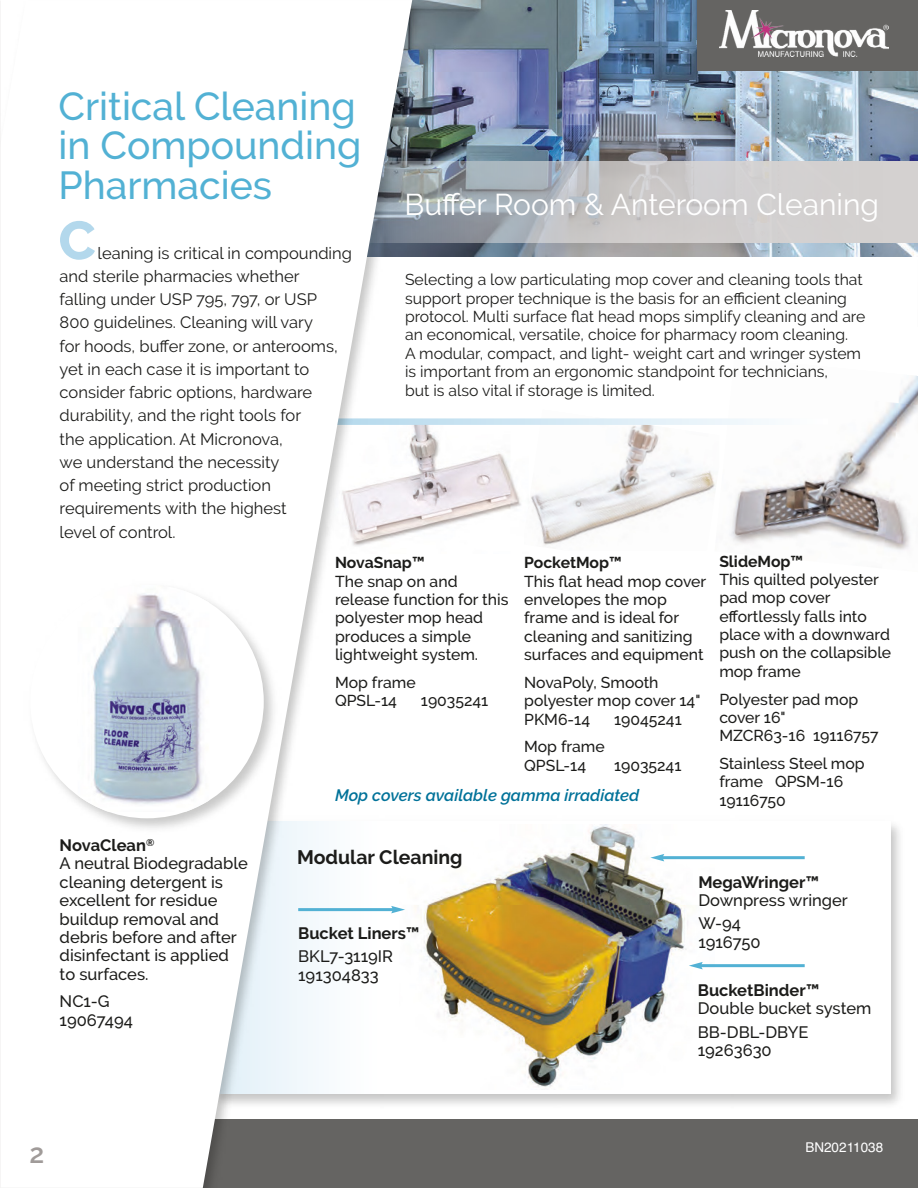
<style>
.page{position:relative;width:918px;height:1188px;background:#fff}
.page>*{position:absolute;margin:0;border:0;box-sizing:border-box;transform-origin:0 0}
.t1{font:800 54px "Raleway";color:#b3d8ec}
.t2{font:500 39px/39.3px "Raleway";color:#52b1d4}
.t3{font:30px "Raleway";color:#fff}
.t4{font:600 27px "Raleway";color:#a09b99}
.t5{font:700 19.5px "Raleway";color:#1c1c1a}
.t6{font:16.5px/23.2px "Raleway";color:#1c1c1a}
.t7{font:500 16.5px/18.5px "Raleway";color:#1c1c1a}
.t8{font:700 16.5px "Raleway";color:#1c1c1a}
.t9{font:italic 600 16.5px "Raleway";color:#007299}
.t10{font:500 15.75px/18.5px "Raleway";color:#1c1c1a}
.t11{font:15.75px/18.5px "Raleway";color:#1c1c1a}
.t12{font:700 15.75px "Raleway";color:#1c1c1a}
.t13{font:13.5px "Helvetica";color:#fff}
.s1{font-weight:700}
</style>
<div class="page">
<img style="left:730px;top:376px;width:188px;height:174px">
<img style="left:431px;top:434px;width:90px;height:95px">
<img style="left:531px;top:425px;width:184px;height:121px">
<svg style="left:431px;top:418px;width:397px;height:7px"></svg>
<img style="left:431px;top:1px;width:487px;height:255px">
<hr style="left:917px;top:255px;width:1px;height:72px;background:#fdfdfd">
<svg style="left:431px;top:161px;width:487px;height:81px;background:#c2c2c5"></svg>
<div style="left:2px;top:1119px;width:916px;height:69px;background:#656462"></div>
<img style="left:412px;top:0;width:19px;height:1107px">
<svg style="left:0;top:2px;width:412px;height:1186px"></svg>
<img style="left:24px;top:578px;width:259px;height:260px">
<div style="left:30px;top:585px;width:234px;height:233px;background:#fff;border-radius:50%"></div>
<img style="left:78px;top:585px;width:131px;height:227px">
<img style="left:399px;top:824px;width:315px;height:265px">
<hr style="left:298px;top:908px;width:96px;height:3px;background:#52b1d4">
<svg style="left:391px;top:906px;width:14px;height:7px"></svg>
<hr style="left:700px;top:964px;width:105px;height:3px;background:#52b1d4">
<svg style="left:689px;top:962px;width:14px;height:7px"></svg>
<hr style="left:662px;top:856px;width:143px;height:3px;background:#52b1d4">
<svg style="left:650px;top:854px;width:14px;height:7px"></svg>
<div style="left:698px;top:0;width:220px;height:71px;background:#656462"></div>
<img style="left:719px;top:11px;width:169px;height:46px">
<h2 class="t2" style="left:59px;top:87px;width:304px">Critical Cleaning in Compounding<br>Pharmacies</h2>
<h1 class="t1" style="left:59px;top:210px;width:39px">C</h1>
<p class="t6" style="left:60px;top:241px;width:294px;text-indent:38px">leaning is critical in compounding and sterile pharmacies whether<br>falling under USP 795, 797, or USP<br>800 guidelines. Cleaning will vary<br>for hoods, buffer zone, or anterooms, yet in each case it is important to consider fabric options, hardware durability, and the right tools for<br>the application. At Micronova,<br>we understand the necessity<br>of meeting strict production requirements with the highest<br>level of control.</p>
<h3 class="t3" style="left:404px;top:187px;width:476px">Buffer Room &amp; Anteroom Cleaning</h3>
<p class="t11" style="left:405px;top:270px;width:462px">Selecting a low particulating mop cover and cleaning tools that support proper technique is the basis for an efficient cleaning protocol. Multi surface flat head mops simplify cleaning and are an economical, versatile, choice for pharmacy room cleaning.<br>A modular, compact, and light- weight cart and wringer system is important from an ergonomic standpoint for technicians,<br>but is also vital if storage is limited.</p>
<p class="t7" style="left:60px;top:836px;width:190px"><span class="s1">NovaClean</span><sup>®<br></sup>A neutral Biodegradable cleaning detergent is excellent for residue buildup removal and debris before and after disinfectant is applied to surfaces.</p>
<p class="t7" style="left:60px;top:992px;width:75px">NC1-G<br>19067494</p>
<p class="t12" style="left:335px;top:554px;width:91px">NovaSnap™</p>
<p class="t10" style="left:335px;top:572px;width:175px">The snap on and release function for this polyester mop head produces a simple lightweight system.</p>
<p class="t10" style="left:335px;top:673px;width:82px">Mop frame<br>QPSL-14</p>
<p class="t10" style="left:421px;top:692px;width:69px">19035241</p>
<p class="t12" style="left:524px;top:554px;width:99px">PocketMop™</p>
<p class="t10" style="left:524px;top:572px;width:184px">This flat head mop cover envelopes the mop frame and is ideal for cleaning and sanitizing surfaces and equipment</p>
<p class="t10" style="left:524px;top:673px;width:178px">NovaPoly, Smooth polyester mop cover 14"<br>PKM6-14</p>
<p class="t10" style="left:614px;top:710px;width:69px">19045241</p>
<p class="t10" style="left:524px;top:738px;width:82px">Mop frame<br>QPSL-14</p>
<p class="t10" style="left:614px;top:756px;width:69px">19035241</p>
<p class="t9" style="left:335px;top:786px;width:306px">Mop covers available gamma irradiated</p>
<p class="t12" style="left:719px;top:552px;width:86px">SlideMop™</p>
<p class="t10" style="left:719px;top:570px;width:173px">This quilted polyester pad mop cover effortlessly falls into place with a downward push on the collapsible mop frame</p>
<p class="t10" style="left:719px;top:690px;width:161px">Polyester pad mop cover 16"<br>MZCR63-16 19116757</p>
<p class="t10" style="left:719px;top:754px;width:147px">Stainless Steel mop frame QPSM-16<br>19116750</p>
<p class="t5" style="left:297px;top:846px;width:167px">Modular Cleaning</p>
<p class="t8" style="left:298px;top:924px;width:123px">Bucket Liners™</p>
<p class="t7" style="left:298px;top:947px;width:96px">BKL7-3119IR<br>191304833</p>
<p class="t8" style="left:698px;top:873px;width:122px">MegaWringer™</p>
<p class="t7" style="left:698px;top:889px;width:151px;line-height:23.2px">Downpress wringer<br>W-94</p>
<p class="t7" style="left:698px;top:933px;width:64px">1916750</p>
<p class="t8" style="left:698px;top:981px;width:123px">BucketBinder™</p>
<p class="t7" style="left:698px;top:997px;width:175px;line-height:23.2px">Double bucket system<br>BB-DBL-DBYE</p>
<p class="t7" style="left:698px;top:1041px;width:75px">19263630</p>
<h3 class="t4" style="left:29px;top:1138px;width:16px">2</h3>
<p class="t13" style="left:805px;top:1137px;width:79px">BN20211038</p>
</div>
